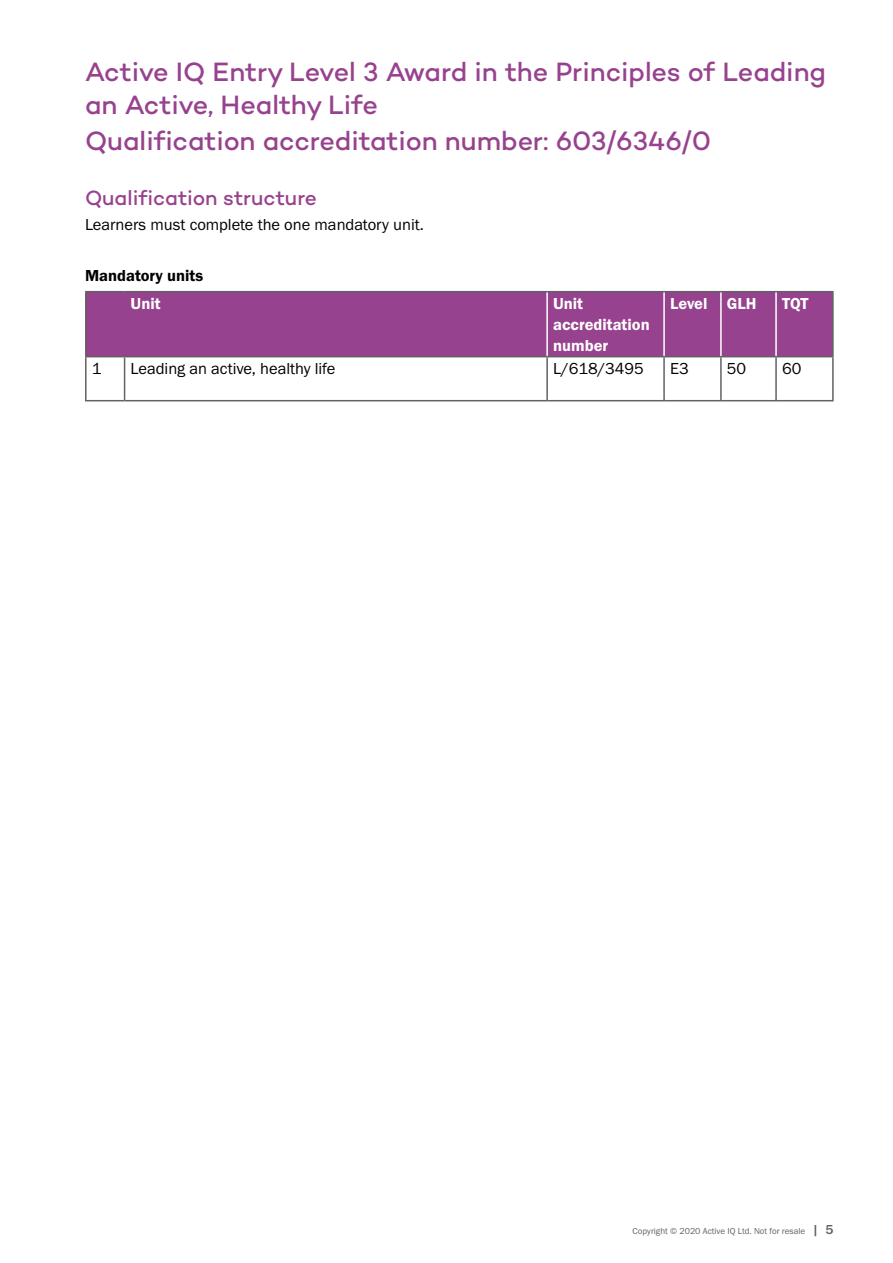
<style>
.page{position:relative;width:893px;height:1263px;background:#fff}
.page>*{position:absolute;margin:0;border:0;box-sizing:border-box;transform-origin:0 0}
.t1{font:500 27px/32.4px "Campton";letter-spacing:-.005em;color:#97428e}
.t2{font:500 21px "Campton";color:#97428e}
.t3{font:16.5px "Franklin Gothic URW Boo";color:#000}
.t4{font:16.5px/21px "Franklin Gothic URW Dem";color:#fff}
.t5{font:16.5px "Franklin Gothic URW Dem";color:#000}
.t6{font:9px "Franklin Gothic URW Boo";color:#616264}
.s1{font-family:"Franklin Gothic URW";font-weight:500;font-size:13.5px}
</style>
<div class="page">
<div style="left:87px;top:292px;width:745px;height:64px;background:#97428e"></div>
<hr style="left:85px;top:291px;width:40px;height:1px;background:#616264">
<hr style="left:85px;top:292px;width:2px;height:64px;background:#616264">
<hr style="left:125px;top:291px;width:422px;height:1px;background:#616264">
<hr style="left:547px;top:291px;width:117px;height:1px;background:#616264">
<hr style="left:664px;top:291px;width:57px;height:1px;background:#616264">
<hr style="left:721px;top:291px;width:55px;height:1px;background:#616264">
<hr style="left:776px;top:291px;width:58px;height:1px;background:#616264">
<hr style="left:85px;top:356px;width:40px;height:1px;background:#616264">
<hr style="left:85px;top:357px;width:2px;height:43px;background:#616264">
<hr style="left:125px;top:356px;width:422px;height:1px;background:#616264">
<hr style="left:124px;top:357px;width:1px;height:43px;background:#616264">
<hr style="left:547px;top:356px;width:117px;height:1px;background:#616264">
<hr style="left:546px;top:357px;width:2px;height:43px;background:#616264">
<hr style="left:664px;top:356px;width:57px;height:1px;background:#616264">
<hr style="left:663px;top:357px;width:2px;height:43px;background:#616264">
<hr style="left:721px;top:356px;width:55px;height:1px;background:#616264">
<hr style="left:720px;top:357px;width:2px;height:43px;background:#616264">
<hr style="left:776px;top:356px;width:58px;height:1px;background:#616264">
<hr style="left:775px;top:357px;width:2px;height:43px;background:#616264">
<hr style="left:832px;top:357px;width:2px;height:43px;background:#616264">
<hr style="left:85px;top:400px;width:40px;height:1px;background:#616264">
<hr style="left:125px;top:400px;width:422px;height:1px;background:#616264">
<hr style="left:547px;top:400px;width:117px;height:1px;background:#616264">
<hr style="left:664px;top:400px;width:57px;height:1px;background:#616264">
<hr style="left:721px;top:400px;width:55px;height:1px;background:#616264">
<hr style="left:776px;top:400px;width:58px;height:1px;background:#616264">
<hr style="left:546px;top:292px;width:2px;height:64px;background:#fff">
<hr style="left:663px;top:292px;width:2px;height:64px;background:#fff">
<hr style="left:720px;top:292px;width:2px;height:64px;background:#fff">
<hr style="left:775px;top:292px;width:2px;height:64px;background:#fff">
<hr style="left:832px;top:292px;width:2px;height:64px;background:#616264">
<p class="t1" style="left:85px;top:55px;width:742px">Active IQ Entry Level 3 Award in the Principles of Leading an Active, Healthy Life</p>
<p class="t1" style="left:85px;top:124px;width:627px">Qualification accreditation number: 603/6346/0</p>
<p class="t2" style="left:85px;top:184px;width:233px">Qualification structure</p>
<p class="t3" style="left:85px;top:214px;width:340px">Learners must complete the one mandatory unit.</p>
<p class="t5" style="left:85px;top:265px;width:120px">Mandatory units</p>
<p class="t4" style="left:131px;top:292px;width:31px">Unit</p>
<p class="t4" style="left:553px;top:292px;width:98px">Unit accreditation number</p>
<p class="t4" style="left:670px;top:292px;width:88px">Level GLH</p>
<p class="t4" style="left:782px;top:292px;width:28px">TQT</p>
<p class="t3" style="left:92px;top:358px;width:11px">1</p>
<p class="t3" style="left:131px;top:358px;width:206px">Leading an active, healthy life</p>
<p class="t3" style="left:553px;top:358px;width:92px">L/618/3495</p>
<p class="t3" style="left:670px;top:358px;width:20px">E3</p>
<p class="t3" style="left:727px;top:358px;width:21px">50</p>
<p class="t3" style="left:782px;top:358px;width:21px">60</p>
<p class="t6" style="left:633px;top:1226px;width:202px">Copyright © 2020 Active IQ Ltd. Not for resale <span class="s1">| 5</span></p>
</div>
